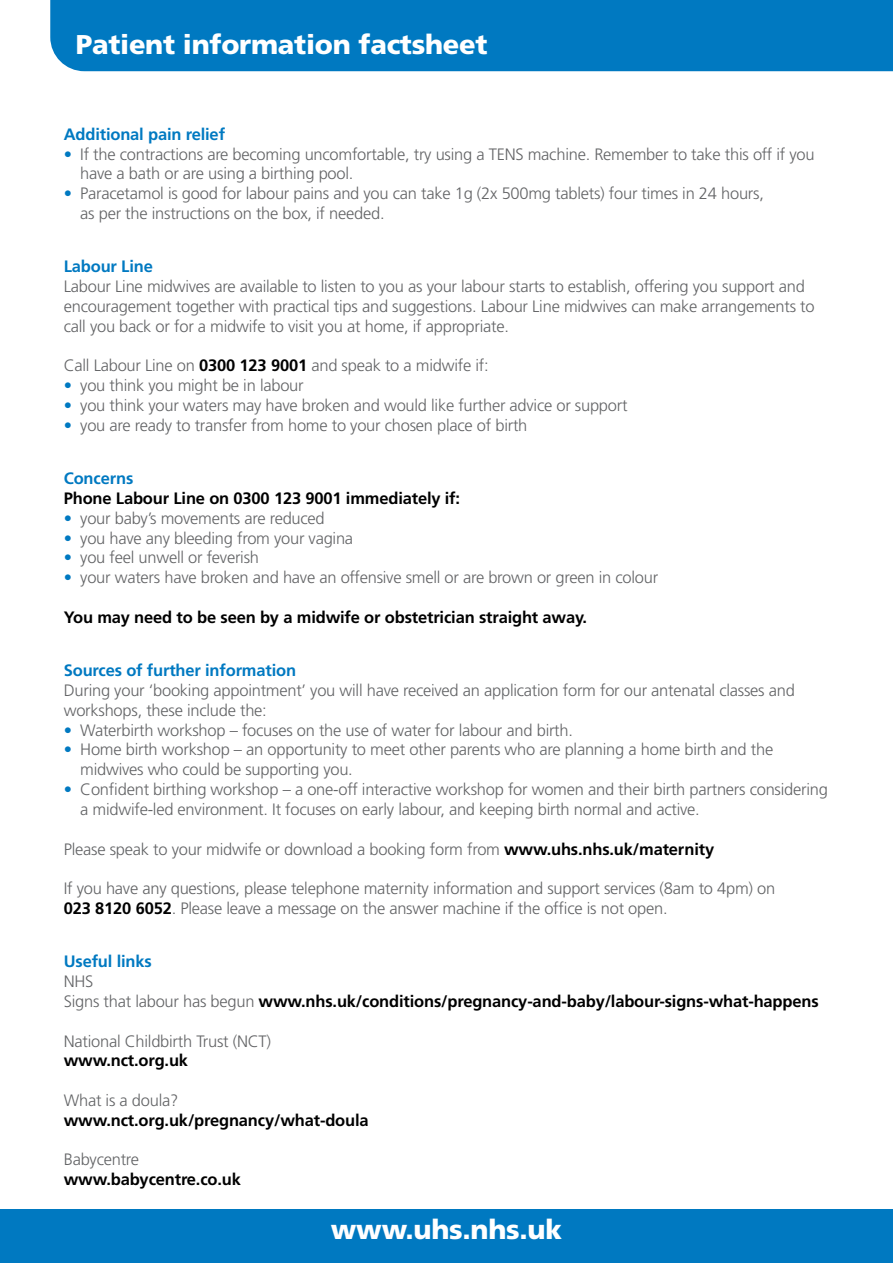
<style>
.page{position:relative;width:893px;height:1263px;background:#fff}
.page>*{position:absolute;margin:0;border:0;box-sizing:border-box;transform-origin:0 0}
.t1{font:900 27.15px "Frutiger";letter-spacing:-.01em;color:#fff}
.t2{font:300 16.5px/19.8px "Frutiger";letter-spacing:-.015em;color:#636466}
.t3{font:700 16.5px/19.8px "Frutiger";letter-spacing:-.01em;color:#000}
.t4{font:700 16.5px "Frutiger";letter-spacing:-.01em;color:#0079c1}
.s1{color:#0079c1}
.s2{font-weight:700;color:#000}
.s3{font-weight:300;color:#636466}
</style>
<div class="page">
<div style="left:50px;top:0;width:843px;height:71px;background:#0079c1"></div>
<div style="left:0;top:1209px;width:893px;height:54px;background:#0079c1"></div>
<h1 class="t1" style="left:76px;top:28px;width:413px">Patient information factsheet</h1>
<p class="t4" style="left:64px;top:124px;width:163px">Additional pain relief</p>
<p class="t2" style="left:80px;top:144px;width:736px;text-indent:-16px"><span class="s1">•</span> If the contractions are becoming uncomfortable, try using a TENS machine. Remember to take this off if you have a bath or are using a birthing pool.</p>
<p class="t2" style="left:80px;top:184px;width:685px;text-indent:-16px"><span class="s1">•</span> Paracetamol is good for labour pains and you can take 1g (2x 500mg tablets) four times in 24 hours, as per the instructions on the box, if needed.</p>
<p class="t4" style="left:64px;top:257px;width:91px">Labour Line</p>
<p class="t2" style="left:64px;top:277px;width:752px">Labour Line midwives are available to listen to you as your labour starts to establish, offering you support and encouragement together with practical tips and suggestions. Labour Line midwives can make arrangements to call you back or for a midwife to visit you at home, if appropriate.</p>
<p class="t2" style="left:64px;top:356px;width:426px">Call Labour Line on <span class="s2">0300 123 9001</span> and speak to a midwife if:</p>
<p class="t2" style="left:64px;top:376px;width:241px"><span class="s1">•</span> you think you might be in labour</p>
<p class="t2" style="left:64px;top:395px;width:565px"><span class="s1">•</span> you think your waters may have broken and would like further advice or support</p>
<p class="t2" style="left:64px;top:415px;width:465px"><span class="s1">•</span> you are ready to transfer from home to your chosen place of birth</p>
<p class="t4" style="left:64px;top:469px;width:71px">Concerns</p>
<p class="t3" style="left:64px;top:488px;width:398px">Phone Labour Line on 0300 123 9001 immediately if:</p>
<p class="t2" style="left:64px;top:508px;width:263px"><span class="s1">•</span> your baby’s movements are reduced</p>
<p class="t2" style="left:64px;top:528px;width:291px"><span class="s1">•</span> you have any bleeding from your vagina</p>
<p class="t2" style="left:64px;top:548px;width:197px"><span class="s1">•</span> you feel unwell or feverish</p>
<p class="t2" style="left:64px;top:568px;width:596px"><span class="s1">•</span> your waters have broken and have an offensive smell or are brown or green in colour</p>
<p class="t3" style="left:64px;top:607px;width:525px">You may need to be seen by a midwife or obstetrician straight away.</p>
<p class="t4" style="left:64px;top:661px;width:234px">Sources of further information</p>
<p class="t2" style="left:64px;top:680px;width:733px">During your ‘booking appointment’ you will have received an application form for our antenatal classes and workshops, these include the:</p>
<p class="t2" style="left:64px;top:720px;width:511px"><span class="s1">•</span> Waterbirth workshop – focuses on the use of water for labour and birth.</p>
<p class="t2" style="left:80px;top:740px;width:694px;text-indent:-16px"><span class="s1">•</span> Home birth workshop – an opportunity to meet other parents who are planning a home birth and the midwives who could be supporting you.</p>
<p class="t2" style="left:80px;top:779px;width:749px;text-indent:-16px"><span class="s1">•</span> Confident birthing workshop – a one-off interactive workshop for women and their birth partners considering a midwife-led environment. It focuses on early labour, and keeping birth normal and active.</p>
<p class="t2" style="left:64px;top:839px;width:652px">Please speak to your midwife or download a booking form from <span class="s2">www.uhs.nhs.uk/maternity</span></p>
<p class="t2" style="left:64px;top:878px;width:713px">If you have any questions, please telephone maternity information and support services (8am to 4pm) on<br><span class="s2">023 8120 6052</span>. Please leave a message on the answer machine if the office is not open.</p>
<p class="t4" style="left:64px;top:952px;width:90px">Useful links</p>
<p class="t3" style="left:64px;top:971px;width:756px"><span class="s3">NHS<br>Signs that labour has begun</span> www.nhs.uk/conditions/pregnancy-and-baby/labour-signs-what-happens</p>
<p class="t2" style="left:64px;top:1031px;width:209px">National Childbirth Trust (NCT)</p>
<p class="t3" style="left:64px;top:1050px;width:126px">www.nct.org.uk</p>
<p class="t2" style="left:64px;top:1090px;width:116px">What is a doula?</p>
<p class="t3" style="left:64px;top:1110px;width:306px">www.nct.org.uk/pregnancy/what-doula</p>
<p class="t2" style="left:64px;top:1150px;width:77px">Babycentre</p>
<p class="t3" style="left:64px;top:1169px;width:179px">www.babycentre.co.uk</p>
<h1 class="t1" style="left:331px;top:1213px;width:233px">www.uhs.nhs.uk</h1>
</div>
